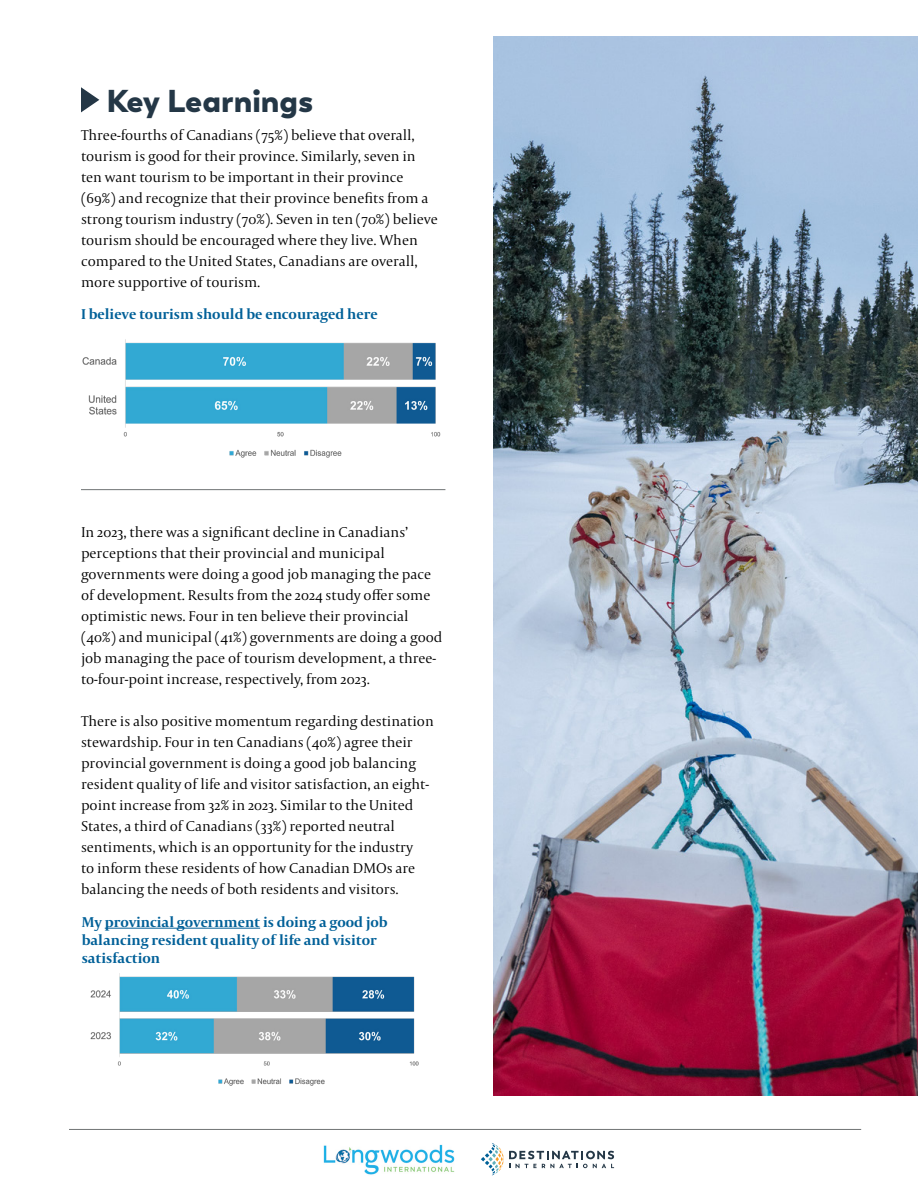
<style>
.page{position:relative;width:918px;height:1188px;background:#fff}
.page>*{position:absolute;margin:0;border:0;box-sizing:border-box;transform-origin:0 0}
.t1{font:900 31.5px "Trenda";color:#243746}
.t2{font:300 15px/21px "Capitolium 2";color:#000}
.t3{font:700 15px/18px "Capitolium 2";color:#006098}
</style>
<div class="page">
<hr style="left:69px;top:1129px;width:792px;height:1px;background:#707374">
<img style="left:323px;top:1144px;width:132px;height:31px">
<svg style="left:481px;top:1143px;width:133px;height:33px"></svg>
<hr style="left:105px;top:928px;width:155px;height:1px;background:#006098">
<img style="left:90px;top:973px;width:329px;height:113px">
<svg style="left:81px;top:87px;width:18px;height:25px"></svg>
<img style="left:82px;top:339px;width:359px;height:119px">
<hr style="left:81px;top:489px;width:364px;height:1px;background:#707374">
<img style="left:494px;top:37px;width:424px;height:1058px">
<h1 class="t1" style="left:106px;top:81px;width:209px">Key Learnings</h1>
<p class="t2" style="left:81px;top:124px;width:359px">Three-fourths of Canadians (75%) believe that overall, tourism is good for their province. Similarly, seven in ten want tourism to be important in their province (69%) and recognize that their province benefits from a strong tourism industry (70%). Seven in ten (70%) believe tourism should be encouraged where they live. When compared to the United States, Canadians are overall, more supportive of tourism.</p>
<p class="t3" style="left:81px;top:304px;width:298px">I believe tourism should be encouraged here</p>
<p class="t2" style="left:81px;top:522px;width:363px">In 2023, there was a significant decline in Canadians’ perceptions that their provincial and municipal governments were doing a good job managing the pace of development. Results from the 2024 study offer some optimistic news. Four in ten believe their provincial (40%) and municipal (41%) governments are doing a good job managing the pace of tourism development, a three&shy;to-four-point increase, respectively, from 2023.</p>
<p class="t2" style="left:81px;top:711px;width:354px">There is also positive momentum regarding destination stewardship. Four in ten Canadians (40%) agree their provincial government is doing a good job balancing resident quality of life and visitor satisfaction, an eight&shy;point increase from 32% in 2023. Similar to the United States, a third of Canadians (33%) reported neutral sentiments, which is an opportunity for the industry<br>to inform these residents of how Canadian DMOs are balancing the needs of both residents and visitors.</p>
<p class="t3" style="left:82px;top:912px;width:307px">My provincial government is doing a good job balancing resident quality of life and visitor satisfaction</p>
</div>
